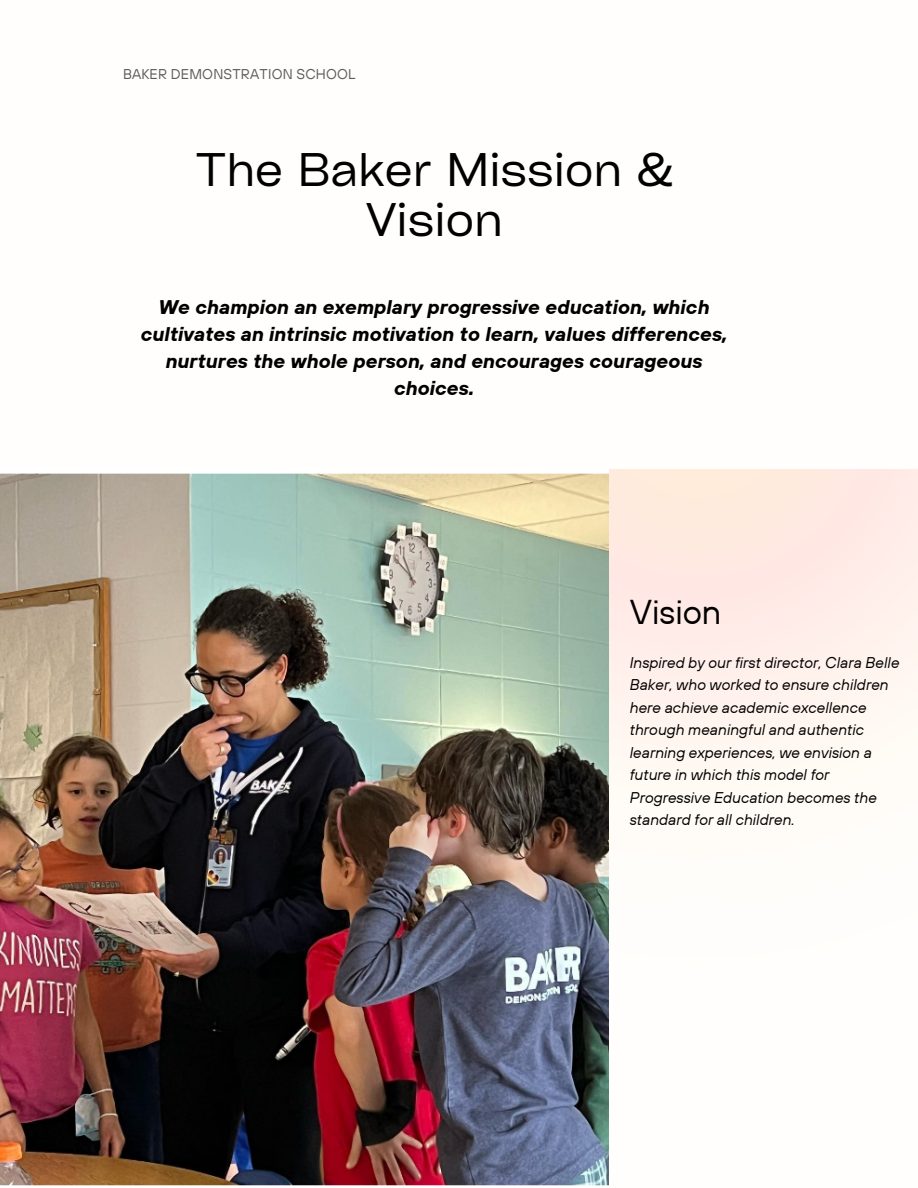
<style>
.page{position:relative;width:918px;height:1188px;background:#fff}
.page>*{position:absolute;margin:0;border:0;box-sizing:border-box;transform-origin:0 0}
.t1{font:45.15px/49.5px "Cy Grotesk Key";color:#000;text-align:center}
.t2{font:34.35px "TT Hoves";color:#000}
.t3{font:italic 700 19.8px/27px "TT Hoves";color:#000;text-align:center}
.t4{font:italic 15.45px/22.5px "TT Hoves";color:#000}
.t5{font:14.1px "TT Hoves";letter-spacing:.015em;color:#5b5b5b}
</style>
<div class="page">
<svg style="left:609px;top:469px;width:309px;height:325px;fill:#ffeee9"></svg>
<img style="left:0;top:473px;width:609px;height:713px">
<p class="t5" style="left:123px;top:65px;width:234px">BAKER DEMONSTRATION SCHOOL</p>
<p class="t1" style="left:195px;top:144px;width:479px">The Baker Mission &amp;<br>Vision</p>
<p class="t3" style="left:141px;top:293px;width:588px">We champion an exemplary progressive education, which cultivates an intrinsic motivation to learn, values differences, nurtures the whole person, and encourages courageous choices.</p>
<p class="t2" style="left:630px;top:589px;width:93px">Vision</p>
<p class="t4" style="left:630px;top:651px;width:271px">Inspired by our first director, Clara Belle Baker, who worked to ensure children here achieve academic excellence through meaningful and authentic learning experiences, we envision a future in which this model for Progressive Education becomes the standard for all children.</p>
</div>
